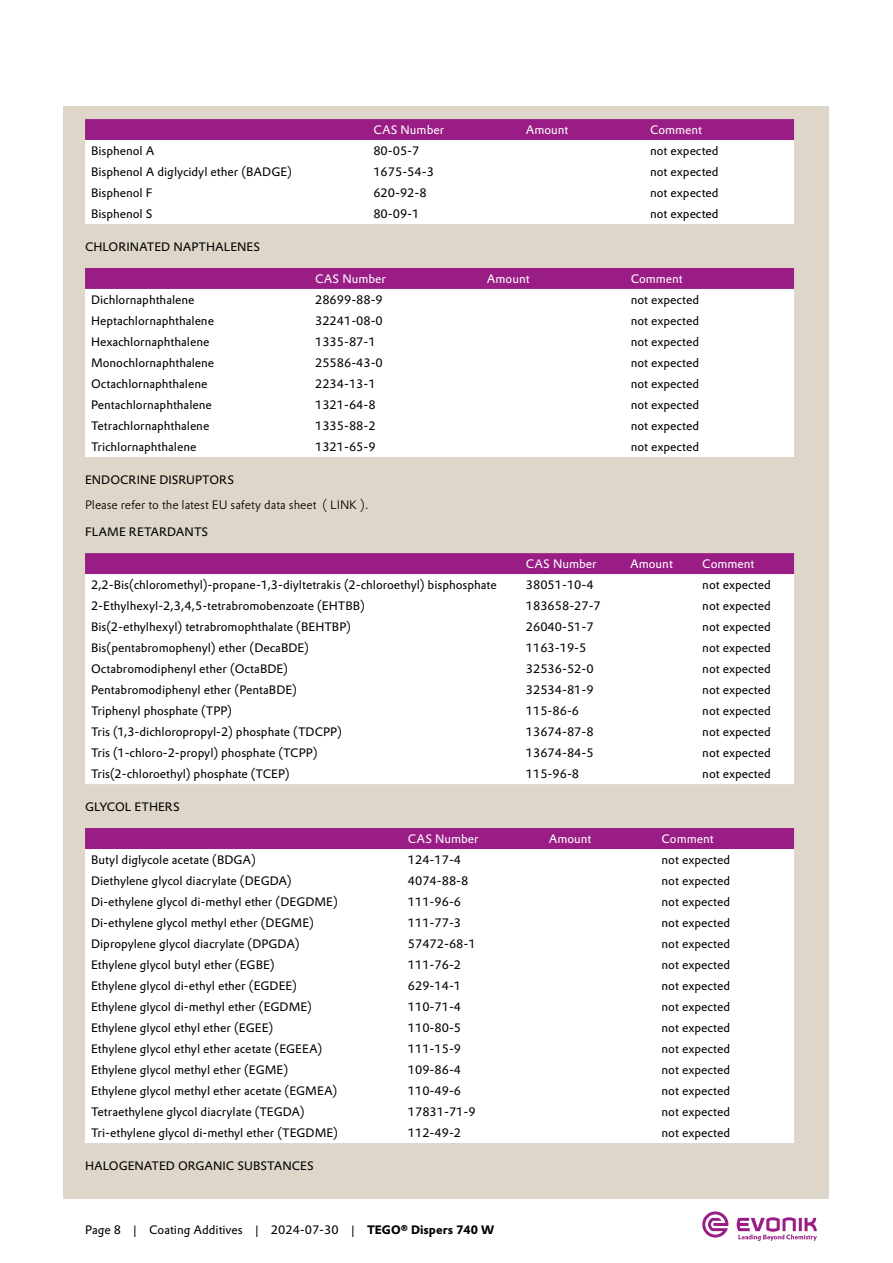
<style>
.page{position:relative;width:893px;height:1263px;background:#fff}
.page>*{position:absolute;margin:0;border:0;box-sizing:border-box;transform-origin:0 0}
.t1{font:12px "Evonik Prokyon";color:#000}
.t2{font:12px "Evonik Prokyon";color:#fff}
.t3{font:300 12px "Evonik Prokyon";color:#000}
.s1{font-weight:700}
</style>
<div class="page">
<div style="left:64px;top:106px;width:765px;height:1093px;background:#ddd6c9"></div>
<svg style="left:737px;top:1217px;width:80px;height:24px"></svg>
<svg style="left:702px;top:1211px;width:26px;height:26px"></svg>
<div style="left:85px;top:119px;width:709px;height:21px;background:#991d85"></div>
<div style="left:85px;top:140px;width:709px;height:84px;background:#fff"></div>
<div style="left:85px;top:268px;width:709px;height:21px;background:#991d85"></div>
<div style="left:85px;top:289px;width:709px;height:168px;background:#fff"></div>
<div style="left:85px;top:553px;width:709px;height:21px;background:#991d85"></div>
<div style="left:85px;top:574px;width:709px;height:210px;background:#fff"></div>
<div style="left:85px;top:828px;width:709px;height:21px;background:#991d85"></div>
<div style="left:85px;top:849px;width:709px;height:294px;background:#fff"></div>
<p class="t2" style="left:373px;top:121px;width:72px">CAS Number</p>
<p class="t2" style="left:526px;top:121px;width:44px">Amount</p>
<p class="t2" style="left:650px;top:121px;width:54px">Comment</p>
<p class="t1" style="left:91px;top:142px;width:65px">Bisphenol A</p>
<p class="t1" style="left:373px;top:142px;width:48px">80-05-7</p>
<p class="t1" style="left:650px;top:142px;width:70px">not expected</p>
<p class="t1" style="left:91px;top:163px;width:202px">Bisphenol A diglycidyl ether (BADGE)</p>
<p class="t1" style="left:373px;top:163px;width:62px">1675-54-3</p>
<p class="t1" style="left:650px;top:163px;width:70px">not expected</p>
<p class="t1" style="left:91px;top:184px;width:63px">Bisphenol F</p>
<p class="t1" style="left:373px;top:184px;width:55px">620-92-8</p>
<p class="t1" style="left:650px;top:184px;width:70px">not expected</p>
<p class="t1" style="left:91px;top:205px;width:63px">Bisphenol S</p>
<p class="t1" style="left:373px;top:205px;width:48px">80-09-1</p>
<p class="t1" style="left:650px;top:205px;width:70px">not expected</p>
<p class="t1" style="left:85px;top:238px;width:177px">CHLORINATED NAPTHALENES</p>
<p class="t2" style="left:315px;top:269px;width:72px">CAS Number</p>
<p class="t2" style="left:487px;top:269px;width:44px">Amount</p>
<p class="t2" style="left:631px;top:269px;width:54px">Comment</p>
<p class="t1" style="left:91px;top:290px;width:105px">Dichlornaphthalene</p>
<p class="t1" style="left:315px;top:290px;width:69px">28699-88-9</p>
<p class="t1" style="left:631px;top:290px;width:70px">not expected</p>
<p class="t1" style="left:91px;top:311px;width:124px">Heptachlornaphthalene</p>
<p class="t1" style="left:315px;top:311px;width:69px">32241-08-0</p>
<p class="t1" style="left:631px;top:311px;width:70px">not expected</p>
<p class="t1" style="left:91px;top:332px;width:120px">Hexachlornaphthalene</p>
<p class="t1" style="left:315px;top:332px;width:62px">1335-87-1</p>
<p class="t1" style="left:631px;top:332px;width:70px">not expected</p>
<p class="t1" style="left:91px;top:353px;width:125px">Monochlornaphthalene</p>
<p class="t1" style="left:315px;top:353px;width:69px">25586-43-0</p>
<p class="t1" style="left:631px;top:353px;width:70px">not expected</p>
<p class="t1" style="left:91px;top:374px;width:118px">Octachlornaphthalene</p>
<p class="t1" style="left:315px;top:374px;width:62px">2234-13-1</p>
<p class="t1" style="left:631px;top:374px;width:70px">not expected</p>
<p class="t1" style="left:91px;top:395px;width:122px">Pentachlornaphthalene</p>
<p class="t1" style="left:315px;top:395px;width:62px">1321-64-8</p>
<p class="t1" style="left:631px;top:395px;width:70px">not expected</p>
<p class="t1" style="left:91px;top:416px;width:120px">Tetrachlornaphthalene</p>
<p class="t1" style="left:315px;top:416px;width:62px">1335-88-2</p>
<p class="t1" style="left:631px;top:416px;width:70px">not expected</p>
<p class="t1" style="left:91px;top:437px;width:107px">Trichlornaphthalene</p>
<p class="t1" style="left:315px;top:437px;width:62px">1321-65-9</p>
<p class="t1" style="left:631px;top:437px;width:70px">not expected</p>
<p class="t1" style="left:85px;top:470px;width:151px">ENDOCRINE DISRUPTORS</p>
<p class="t3" style="left:85px;top:496px;width:285px">Please refer to the latest EU safety data sheet ( LINK ).</p>
<p class="t1" style="left:85px;top:523px;width:125px">FLAME RETARDANTS</p>
<p class="t2" style="left:526px;top:555px;width:72px">CAS Number</p>
<p class="t2" style="left:630px;top:555px;width:44px">Amount</p>
<p class="t2" style="left:702px;top:555px;width:54px">Comment</p>
<p class="t1" style="left:91px;top:576px;width:407px">2,2-Bis(chloromethyl)-propane-1,3-diyltetrakis (2-chloroethyl) bisphosphate</p>
<p class="t1" style="left:526px;top:576px;width:69px">38051-10-4</p>
<p class="t1" style="left:702px;top:576px;width:70px">not expected</p>
<p class="t1" style="left:91px;top:597px;width:275px">2-Ethylhexyl-2,3,4,5-tetrabromobenzoate (EHTBB)</p>
<p class="t1" style="left:526px;top:597px;width:76px">183658-27-7</p>
<p class="t1" style="left:702px;top:597px;width:70px">not expected</p>
<p class="t1" style="left:91px;top:618px;width:261px">Bis(2-ethylhexyl) tetrabromophthalate (BEHTBP)</p>
<p class="t1" style="left:526px;top:618px;width:69px">26040-51-7</p>
<p class="t1" style="left:702px;top:618px;width:70px">not expected</p>
<p class="t1" style="left:91px;top:639px;width:219px">Bis(pentabromophenyl) ether (DecaBDE)</p>
<p class="t1" style="left:526px;top:639px;width:62px">1163-19-5</p>
<p class="t1" style="left:702px;top:639px;width:70px">not expected</p>
<p class="t1" style="left:91px;top:660px;width:198px">Octabromodiphenyl ether (OctaBDE)</p>
<p class="t1" style="left:526px;top:660px;width:69px">32536-52-0</p>
<p class="t1" style="left:702px;top:660px;width:70px">not expected</p>
<p class="t1" style="left:91px;top:681px;width:207px">Pentabromodiphenyl ether (PentaBDE)</p>
<p class="t1" style="left:526px;top:681px;width:69px">32534-81-9</p>
<p class="t1" style="left:702px;top:681px;width:70px">not expected</p>
<p class="t1" style="left:91px;top:702px;width:142px">Triphenyl phosphate (TPP)</p>
<p class="t1" style="left:526px;top:702px;width:55px">115-86-6</p>
<p class="t1" style="left:702px;top:702px;width:70px">not expected</p>
<p class="t1" style="left:91px;top:723px;width:252px">Tris (1,3-dichloropropyl-2) phosphate (TDCPP)</p>
<p class="t1" style="left:526px;top:723px;width:69px">13674-87-8</p>
<p class="t1" style="left:702px;top:723px;width:70px">not expected</p>
<p class="t1" style="left:91px;top:744px;width:228px">Tris (1-chloro-2-propyl) phosphate (TCPP)</p>
<p class="t1" style="left:526px;top:744px;width:69px">13674-84-5</p>
<p class="t1" style="left:702px;top:744px;width:70px">not expected</p>
<p class="t1" style="left:91px;top:765px;width:200px">Tris(2-chloroethyl) phosphate (TCEP)</p>
<p class="t1" style="left:526px;top:765px;width:55px">115-96-8</p>
<p class="t1" style="left:702px;top:765px;width:70px">not expected</p>
<p class="t1" style="left:85px;top:798px;width:96px">GLYCOL ETHERS</p>
<p class="t2" style="left:408px;top:829px;width:72px">CAS Number</p>
<p class="t2" style="left:549px;top:829px;width:44px">Amount</p>
<p class="t2" style="left:662px;top:829px;width:54px">Comment</p>
<p class="t1" style="left:91px;top:850px;width:166px">Butyl diglycole acetate (BDGA)</p>
<p class="t1" style="left:408px;top:850px;width:55px">124-17-4</p>
<p class="t1" style="left:662px;top:850px;width:70px">not expected</p>
<p class="t1" style="left:91px;top:871px;width:202px">Diethylene glycol diacrylate (DEGDA)</p>
<p class="t1" style="left:408px;top:871px;width:62px">4074-88-8</p>
<p class="t1" style="left:662px;top:871px;width:70px">not expected</p>
<p class="t1" style="left:91px;top:892px;width:248px">Di-ethylene glycol di-methyl ether (DEGDME)</p>
<p class="t1" style="left:408px;top:892px;width:55px">111-96-6</p>
<p class="t1" style="left:662px;top:892px;width:70px">not expected</p>
<p class="t1" style="left:91px;top:913px;width:224px">Di-ethylene glycol methyl ether (DEGME)</p>
<p class="t1" style="left:408px;top:913px;width:55px">111-77-3</p>
<p class="t1" style="left:662px;top:913px;width:70px">not expected</p>
<p class="t1" style="left:91px;top:934px;width:210px">Dipropylene glycol diacrylate (DPGDA)</p>
<p class="t1" style="left:408px;top:934px;width:69px">57472-68-1</p>
<p class="t1" style="left:662px;top:934px;width:70px">not expected</p>
<p class="t1" style="left:91px;top:955px;width:185px">Ethylene glycol butyl ether (EGBE)</p>
<p class="t1" style="left:408px;top:955px;width:55px">111-76-2</p>
<p class="t1" style="left:662px;top:955px;width:70px">not expected</p>
<p class="t1" style="left:91px;top:976px;width:207px">Ethylene glycol di-ethyl ether (EGDEE)</p>
<p class="t1" style="left:408px;top:976px;width:55px">629-14-1</p>
<p class="t1" style="left:662px;top:976px;width:70px">not expected</p>
<p class="t1" style="left:91px;top:997px;width:222px">Ethylene glycol di-methyl ether (EGDME)</p>
<p class="t1" style="left:408px;top:997px;width:55px">110-71-4</p>
<p class="t1" style="left:662px;top:997px;width:70px">not expected</p>
<p class="t1" style="left:91px;top:1018px;width:184px">Ethylene glycol ethyl ether (EGEE)</p>
<p class="t1" style="left:408px;top:1018px;width:55px">110-80-5</p>
<p class="t1" style="left:662px;top:1018px;width:70px">not expected</p>
<p class="t1" style="left:91px;top:1039px;width:233px">Ethylene glycol ethyl ether acetate (EGEEA)</p>
<p class="t1" style="left:408px;top:1039px;width:55px">111-15-9</p>
<p class="t1" style="left:662px;top:1039px;width:70px">not expected</p>
<p class="t1" style="left:91px;top:1060px;width:199px">Ethylene glycol methyl ether (EGME)</p>
<p class="t1" style="left:408px;top:1060px;width:55px">109-86-4</p>
<p class="t1" style="left:662px;top:1060px;width:70px">not expected</p>
<p class="t1" style="left:91px;top:1081px;width:248px">Ethylene glycol methyl ether acetate (EGMEA)</p>
<p class="t1" style="left:408px;top:1081px;width:55px">110-49-6</p>
<p class="t1" style="left:662px;top:1081px;width:70px">not expected</p>
<p class="t1" style="left:91px;top:1102px;width:215px">Tetraethylene glycol diacrylate (TEGDA)</p>
<p class="t1" style="left:408px;top:1102px;width:69px">17831-71-9</p>
<p class="t1" style="left:662px;top:1102px;width:70px">not expected</p>
<p class="t1" style="left:91px;top:1123px;width:248px">Tri-ethylene glycol di-methyl ether (TEGDME)</p>
<p class="t1" style="left:408px;top:1123px;width:55px">112-49-2</p>
<p class="t1" style="left:662px;top:1123px;width:70px">not expected</p>
<p class="t1" style="left:85px;top:1157px;width:230px">HALOGENATED ORGANIC SUBSTANCES</p>
<p class="t1" style="left:85px;top:1220px;width:411px">Page 8 | Coating Additives | 2024-07-30 | <span class="s1">TEGO® Dispers 740 W</span></p>
</div>
